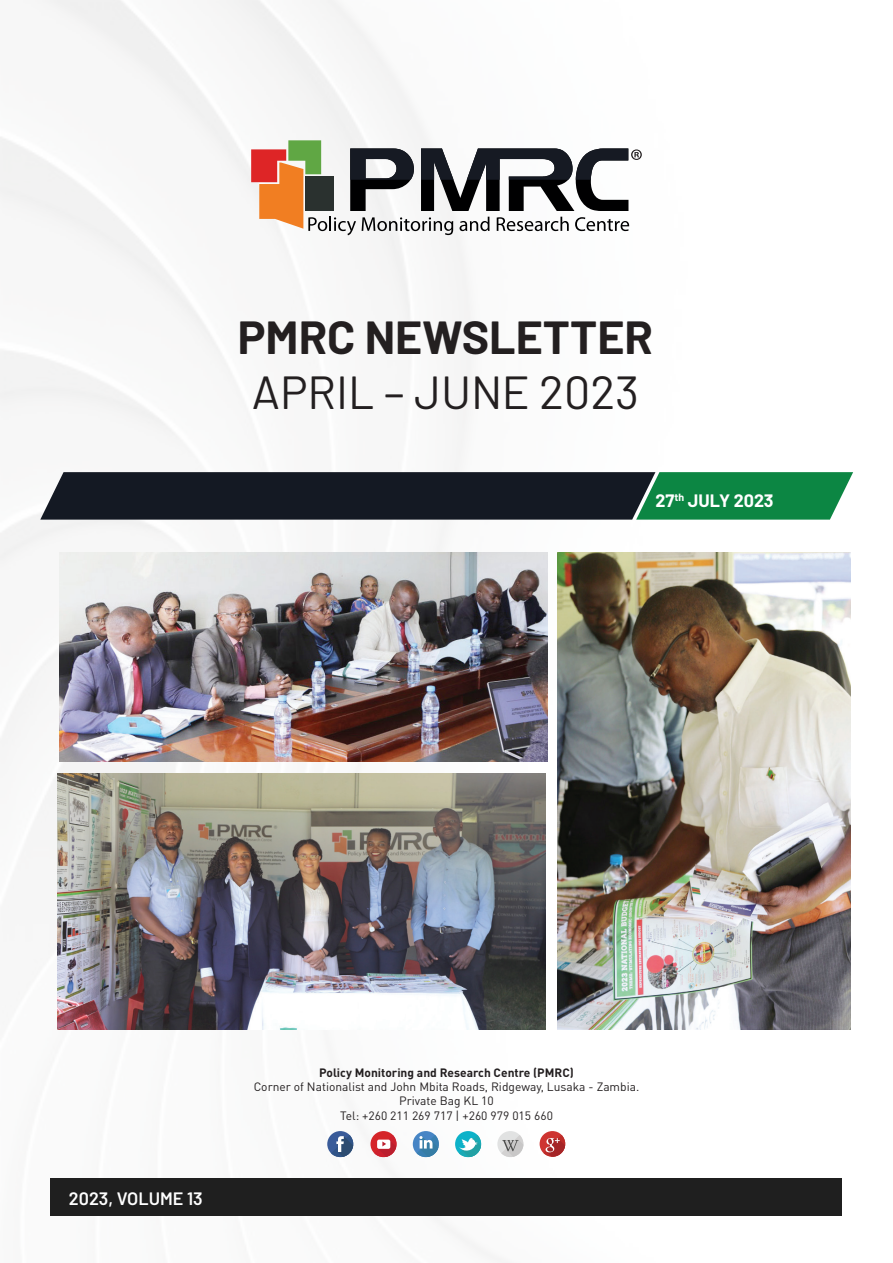
<style>
.page{position:relative;width:893px;height:1263px;background:#fff}
.page>*{position:absolute;margin:0;border:0;box-sizing:border-box;transform-origin:0 0}
.t1{font:700 46.5px "Barlow";color:#231f20}
.t2{font:46.5px "Barlow";color:#231f20}
.t3{font:600 18px "Barlow";color:#fff}
.t4{font:700 18px "Barlow";color:#fff}
.t5{font:12px/14.4px "DIN Pro";color:#231f20;text-align:center}
.t6{font:700 12px "DIN Pro";color:#231f20}
</style>
<div class="page">
<img style="left:0;top:0;width:851px;height:1263px">
<div style="left:51px;top:1178px;width:791px;height:38px;background:#1f1f1f"></div>
<svg style="left:251px;top:140px;width:391px;height:95px"></svg>
<svg style="left:40px;top:472px;width:813px;height:48px;background:#1c3c34"></svg>
<svg style="left:327px;top:1131px;width:26px;height:26px"></svg>
<svg style="left:331px;top:1135px;width:22px;height:22px"></svg>
<div style="left:540px;top:1131px;width:25px;height:26px;background:#ce3431;border-radius:50%"></div>
<svg style="left:543px;top:1135px;width:22px;height:22px"></svg>
<div style="left:413px;top:1131px;width:26px;height:26px;background:#4785c5;border-radius:50%"></div>
<svg style="left:417px;top:1135px;width:22px;height:22px"></svg>
<div style="left:455px;top:1131px;width:26px;height:26px;background:#0db2c9;border-radius:50%"></div>
<svg style="left:459px;top:1135px;width:22px;height:22px"></svg>
<div style="left:497px;top:1131px;width:26px;height:26px;background:#e1e2e2;border-radius:50%"></div>
<svg style="left:501px;top:1135px;width:22px;height:22px"></svg>
<svg style="left:370px;top:1131px;width:26px;height:26px"></svg>
<svg style="left:374px;top:1135px;width:22px;height:22px"></svg>
<img style="left:57px;top:774px;width:489px;height:255px">
<img style="left:60px;top:553px;width:488px;height:208px">
<img style="left:558px;top:553px;width:293px;height:476px">
<h1 class="t1" style="left:238px;top:308px;width:417px">PMRC NEWSLETTER</h1>
<h1 class="t2" style="left:252px;top:364px;width:389px">APRIL – JUNE 2023</h1>
<h2 class="t4" style="left:655px;top:489px;width:120px">27<sup>th</sup> JULY 2023</h2>
<h2 class="t3" style="left:69px;top:1187px;width:135px">2023, VOLUME 13</h2>
<p class="t6" style="left:319px;top:1064px;width:256px">Policy Monitoring and Research Centre (PMRC)</p>
<p class="t5" style="left:254px;top:1079px;width:387px">Corner of Nationalist and John Mbita Roads, Ridgeway, Lusaka - Zambia.<br>Private Bag KL 10<br>Tel: +260 211 269 717 | +260 979 015 660</p>
</div>
